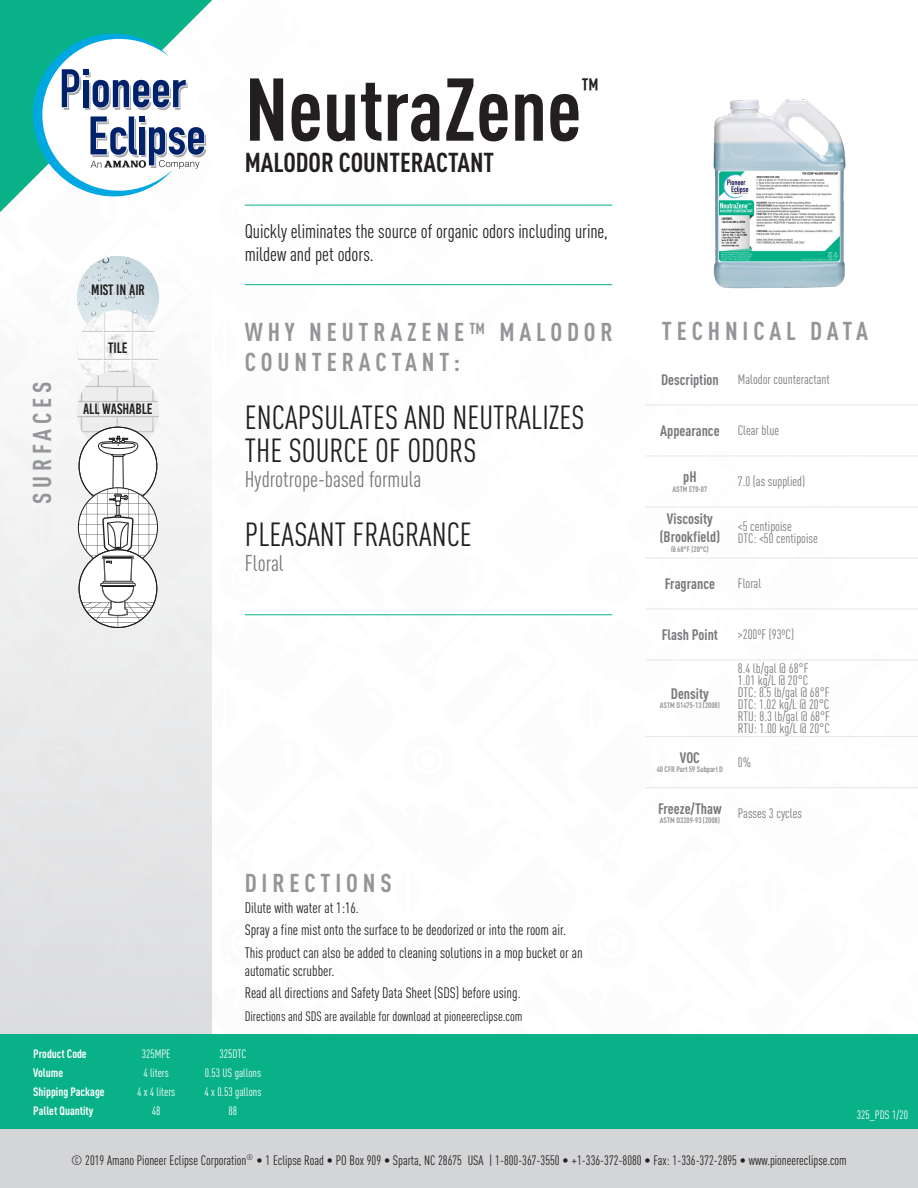
<style>
.page{position:relative;width:918px;height:1188px;background:#fff}
.page>*{position:absolute;margin:0;border:0;box-sizing:border-box;transform-origin:0 0}
.t1{font:700 87.45px "DIN Cond";color:#231f20}
.t2{font:33px/33px "DIN Cond";color:#231f20}
.t3{font:700 27.6px "DIN Cond";color:#231f20}
.t4{font:700 27px "DIN Cond";color:#231f20}
.t5{font:700 25.5px/30.6px "DIN Cond";letter-spacing:.19em;color:#939598}
.t6{font:22.5px "DIN Cond";color:#76787b}
.product_description{font:19.5px "DIN Cond";letter-spacing:-.005em;color:#231f20}
.t7{font:15px/22.5px "DIN Cond";color:#231f20}
.tech__heading{font:700 15px/18px "DIN Cond";color:#76787b;text-align:center}
.t8{font:15px "Bebas Kai";color:#231f20}
.t9{font:13.5px "DIN Cond";color:#231f20}
.t10{font:13.5px "DIN Cond";color:#76787b}
.tech__info{font:12px "DIN Cond";color:#fff}
.tech__heading-2{font:700 12px "DIN Cond";color:#fff}
.tech__heading-3{font:700 7.95px "DIN Cond";color:#939598}
</style>
<div class="page">
<svg style="left:0;top:357px;width:212px;height:677px;fill:#e8e9ea"></svg>
<div style="left:0;top:1123px;width:918px;height:65px;background:#d4d5d7"></div>
<svg style="left:0;top:0;width:212px;height:212px;fill:#09b188"></svg>
<div style="left:0;top:1034px;width:918px;height:95px;background:#09b188"></div>
<hr style="left:245px;top:284px;width:367px;height:1px;background:#09b188">
<hr style="left:245px;top:205px;width:367px;height:1px;background:#09b188">
<hr style="left:245px;top:614px;width:367px;height:1px;background:#09b188">
<img style="left:77px;top:256px;width:82px;height:76px">
<img style="left:77px;top:310px;width:82px;height:82px;border-radius:41px">
<img style="left:77px;top:370px;width:82px;height:83px;border-radius:41px">
<svg style="left:77px;top:426px;width:82px;height:202px"></svg>
<hr style="left:645px;top:405px;width:89px;height:1px;background:#e6e7e9">
<hr style="left:734px;top:405px;width:184px;height:1px;background:#e6e7e9">
<hr style="left:645px;top:456px;width:89px;height:1px;background:#e6e7e9">
<hr style="left:734px;top:456px;width:184px;height:1px;background:#e6e7e9">
<hr style="left:645px;top:507px;width:89px;height:1px;background:#e6e7e9">
<hr style="left:734px;top:507px;width:184px;height:1px;background:#e6e7e9">
<hr style="left:645px;top:558px;width:89px;height:1px;background:#e6e7e9">
<hr style="left:734px;top:558px;width:184px;height:1px;background:#e6e7e9">
<hr style="left:645px;top:609px;width:89px;height:1px;background:#e6e7e9">
<hr style="left:734px;top:609px;width:184px;height:1px;background:#e6e7e9">
<hr style="left:645px;top:660px;width:89px;height:1px;background:#e6e7e9">
<hr style="left:734px;top:660px;width:184px;height:1px;background:#e6e7e9">
<hr style="left:645px;top:736px;width:89px;height:1px;background:#e6e7e9">
<hr style="left:734px;top:736px;width:184px;height:1px;background:#e6e7e9">
<hr style="left:645px;top:787px;width:89px;height:1px;background:#e6e7e9">
<hr style="left:734px;top:787px;width:184px;height:1px;background:#e6e7e9">
<img style="left:713px;top:99px;width:133px;height:190px">
<svg style="left:33px;top:33px;width:173px;height:163px"></svg>
<p class="t1" style="left:245px;top:56px;width:338px">NeutraZene</p>
<p class="t3" style="left:582px;top:71px;width:19px">™</p>
<p class="t4" style="left:245px;top:146px;width:251px">MALODOR COUNTERACTANT</p>
<p class="t5" style="left:26px;top:504px;width:124px;rotate:-90deg">SURFACES</p>
<p class="t8" style="left:91px;top:282px;width:55px">MIST IN AIR</p>
<p class="t8" style="left:108px;top:339px;width:21px">TILE</p>
<p class="t8" style="left:83px;top:401px;width:71px">ALL WASHABLE</p>
<p class="product_description" style="left:245px;top:220px;width:365px">Quickly eliminates the source of organic odors including urine,</p>
<p class="product_description" style="left:245px;top:243px;width:130px">mildew and pet odors.</p>
<p class="t5" style="left:245px;top:315px;width:369px">WHY NEUTRAZENE™ MALODOR<br>COUNTERACTANT:</p>
<p class="t2" style="left:245px;top:400px;width:341px">ENCAPSULATES AND NEUTRALIZES<br>THE SOURCE OF ODORS</p>
<p class="t6" style="left:245px;top:466px;width:178px">Hydrotrope-based formula</p>
<p class="t2" style="left:245px;top:517px;width:229px">PLEASANT FRAGRANCE</p>
<p class="t6" style="left:245px;top:550px;width:40px">Floral</p>
<p class="t5" style="left:245px;top:866px;width:148px">DIRECTIONS</p>
<p class="t7" style="left:245px;top:896px;width:339px">Dilute with water at 1:16.<br>Spray a fine mist onto the surface to be deodorized or into the room air.<br>This product can also be added to cleaning solutions in a mop bucket or an</p>
<p class="t7" style="left:245px;top:959px;width:277px">automatic scrubber.<br>Read all directions and Safety Data Sheet (SDS) before using.</p>
<p class="t9" style="left:245px;top:1008px;width:279px">Directions and SDS are available for download at pioneereclipse.com</p>
<p class="tech__heading-2" style="left:33px;top:1046px;width:55px">Product Code</p>
<p class="tech__info" style="left:142px;top:1046px;width:30px">325MPE</p>
<p class="tech__info" style="left:220px;top:1046px;width:28px">325DTC</p>
<p class="tech__heading-2" style="left:33px;top:1065px;width:31px">Volume</p>
<p class="tech__info" style="left:143px;top:1065px;width:27px">4 liters</p>
<p class="tech__info" style="left:205px;top:1065px;width:58px">0.53 US gallons</p>
<p class="tech__heading-2" style="left:33px;top:1084px;width:73px">Shipping Package</p>
<p class="tech__info" style="left:137px;top:1084px;width:40px">4 x 4 liters</p>
<p class="tech__info" style="left:204px;top:1084px;width:58px">4 x 0.53 gallons</p>
<p class="tech__heading-2" style="left:33px;top:1103px;width:62px">Pallet Quantity</p>
<p class="tech__info" style="left:152px;top:1103px;width:10px">48</p>
<p class="tech__info" style="left:229px;top:1103px;width:10px">88</p>
<p class="t5" style="left:662px;top:315px;width:208px">TECHNICAL DATA</p>
<p class="tech__heading" style="left:661px;top:370px;width:59px">Description</p>
<p class="t10" style="left:738px;top:372px;width:93px">Malodor counteractant</p>
<p class="tech__heading" style="left:660px;top:421px;width:61px">Appearance</p>
<p class="t10" style="left:738px;top:423px;width:43px">Clear blue</p>
<p class="tech__heading" style="left:683px;top:467px;width:15px">pH</p>
<p class="tech__heading-3" style="left:673px;top:484px;width:36px">ASTM E70-07</p>
<p class="t10" style="left:738px;top:474px;width:69px">7.0 (as supplied)</p>
<p class="tech__heading" style="left:660px;top:509px;width:62px">Viscosity (Brookfield)</p>
<p class="tech__heading-3" style="left:671px;top:544px;width:39px">@ 68°F (20°C)</p>
<p class="t10" style="left:738px;top:519px;width:55px">&lt;5 centipoise</p>
<p class="t10" style="left:738px;top:531px;width:81px">DTC: &lt;50 centipoise</p>
<p class="tech__heading" style="left:665px;top:574px;width:52px">Fragrance</p>
<p class="t10" style="left:738px;top:576px;width:25px">Floral</p>
<p class="tech__heading" style="left:662px;top:625px;width:58px">Flash Point</p>
<p class="t10" style="left:738px;top:627px;width:58px">&gt;200ºF (93ºC)</p>
<p class="tech__heading" style="left:671px;top:684px;width:39px">Density</p>
<p class="tech__heading-3" style="left:660px;top:701px;width:61px">ASTM D1475-13 (2008)</p>
<p class="tech__heading" style="left:680px;top:748px;width:22px">VOC</p>
<p class="tech__heading-3" style="left:657px;top:765px;width:68px">40 CFR Part 59 Subpart D</p>
<p class="t10" style="left:738px;top:661px;width:72px">8.4 lb/gal @ 68°F</p>
<p class="t10" style="left:738px;top:673px;width:72px">1.01 kg/L @ 20°C</p>
<p class="t10" style="left:738px;top:685px;width:93px">DTC: 8.5 lb/gal @ 68°F</p>
<p class="t10" style="left:738px;top:697px;width:93px">DTC: 1.02 kg/L @ 20°C</p>
<p class="t10" style="left:738px;top:709px;width:94px">RTU: 8.3 lb/gal @ 68°F</p>
<p class="t10" style="left:738px;top:721px;width:93px">RTU: 1.00 kg/L @ 20°C</p>
<p class="t10" style="left:738px;top:754px;width:15px">0%</p>
<p class="tech__heading" style="left:658px;top:799px;width:65px">Freeze/Thaw</p>
<p class="tech__heading-3" style="left:660px;top:816px;width:61px">ASTM D3209-93 (2008)</p>
<p class="t10" style="left:738px;top:805px;width:66px">Passes 3 cycles</p>
<p class="tech__info" style="left:857px;top:1108px;width:53px">325_PDS 1/20</p>
<p class="t9" style="left:71px;top:1152px;width:777px">© 2019 Amano Pioneer Eclipse Corporation<sup>®</sup> • 1 Eclipse Road • PO Box 909 • Sparta, NC 28675 USA | 1-800-367-3550 • +1-336-372-8080 • Fax: 1-336-372-2895 • www.pioneereclipse.com</p>
</div>
